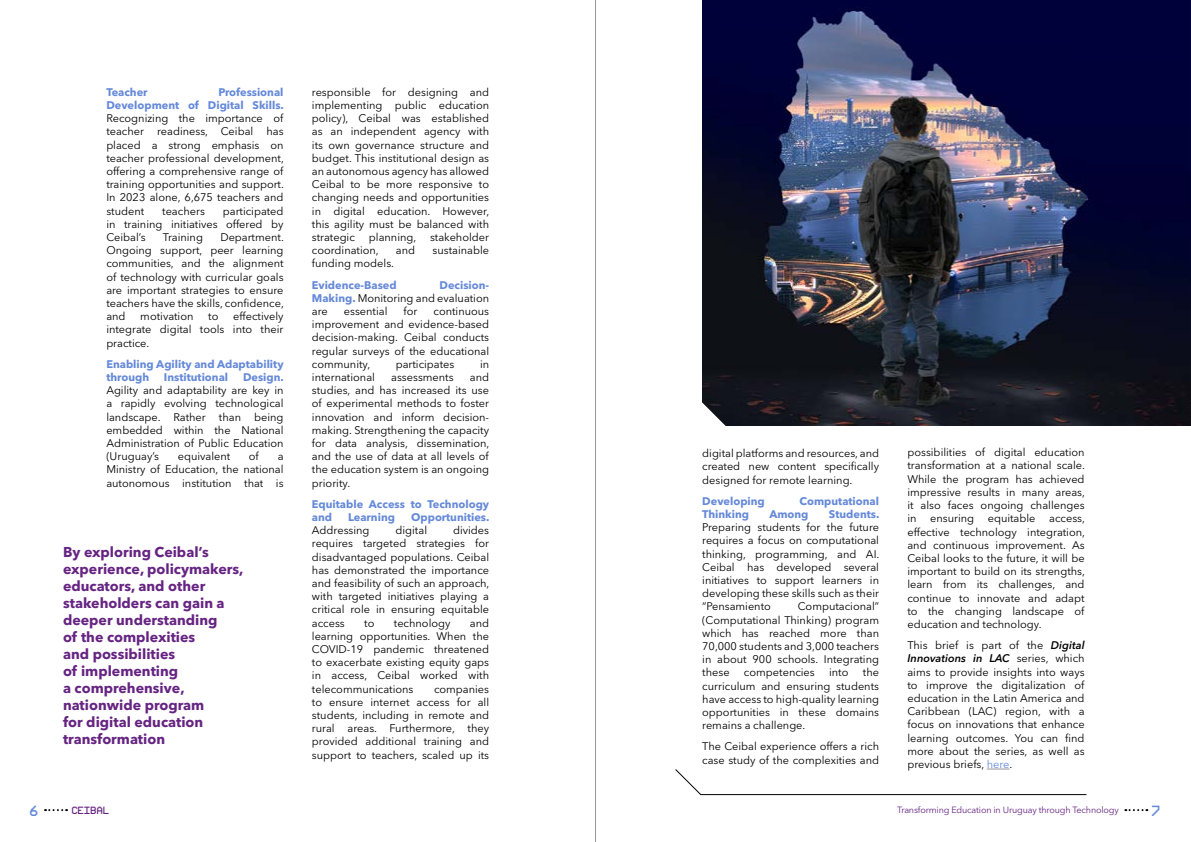
<style>
.page{position:relative;width:1191px;height:842px;background:#fff}
.page>*{position:absolute;margin:0;border:0;box-sizing:border-box;transform-origin:0 0}
.t1{font:700 14.2px/17px "Avenir Next LT Pro";color:#662482}
.t2{font:11px/13.2px "Avenir Next LT Pro";color:#000;text-align:justify}
.t3{font:700 11px/13.2px "Avenir Next LT Pro";color:#6589d9}
.t4{font:10.3px "UAV OSD Mono";color:#6589d9}
.t5{font:9px "Avenir Next LT Pro";letter-spacing:-.015em;color:#662482}
.t6{font:7.3px "UAV OSD Mono";letter-spacing:-.015em;color:#662482}
.s1{font-weight:700;color:#6589d9}
.s2{font-weight:600;font-style:italic}
.s3{color:#6589d9}
</style>
<div class="page">
<svg style="left:45px;top:809px;width:22px;height:2px"></svg>
<svg style="left:1125px;top:809px;width:22px;height:2px"></svg>
<img style="left:702px;top:0;width:489px;height:426px">
<svg style="left:702px;top:400px;width:27px;height:26px"></svg>
<svg style="left:675px;top:768px;width:412px;height:28px"></svg>
<hr style="left:595px;top:0;width:1px;height:842px;background:#939598">
<p class="t3" style="left:106px;top:85px;width:179px;text-align:right">Professional<br>Development of Digital Skills.</p>
<p class="t2" style="left:106px;top:112px;width:179px">Recognizing the importance of teacher readiness, Ceibal has placed a strong emphasis on teacher professional development, offering a comprehensive range of training opportunities and support.<br>In 2023 alone, 6,675 teachers and student</p>
<p class="t2" style="left:312px;top:85px;width:179px">responsible for designing and implementing public education policy), Ceibal was established as an independent agency with its own governance structure and budget. This institutional design as an autonomous agency has allowed Ceibal to be more responsive to changing needs and opportunities in digital education. However, this agility must be balanced with strategic</p>
<p class="t3" style="left:106px;top:85px;width:43px">Teacher</p>
<p class="t2" style="left:106px;top:204px;width:179px;text-indent:116px">participated in training initiatives offered by Ceibal’s</p>
<p class="t2" style="left:162px;top:204px;width:44px">teachers</p>
<p class="t2" style="left:312px;top:231px;width:179px;text-indent:57px">planning, stakeholder coordination,</p>
<p class="t2" style="left:106px;top:231px;width:179px;text-indent:114px">Department.<br>Ongoing support, peer learning communities, and the alignment of technology with curricular goals are important strategies to ensure teachers have the skills, confidence, and</p>
<p class="t2" style="left:163px;top:231px;width:42px">Training</p>
<p class="t2" style="left:396px;top:244px;width:21px">and</p>
<p class="t2" style="left:432px;top:244px;width:58px">sustainable</p>
<p class="t2" style="left:312px;top:257px;width:84px">funding models.</p>
<p class="t3" style="left:312px;top:278px;width:86px">Evidence-Based</p>
<p class="t2" style="left:312px;top:278px;width:179px;text-indent:128px"><span class="s1">Decision-Making.</span> Monitoring and evaluation are</p>
<p class="t2" style="left:344px;top:304px;width:45px">essential</p>
<p class="t2" style="left:403px;top:304px;width:15px">for</p>
<p class="t2" style="left:312px;top:304px;width:179px;text-indent:122px">continuous improvement and evidence-based decision-making. Ceibal conducts regular surveys of the educational community,</p>
<p class="t2" style="left:106px;top:310px;width:179px;text-indent:127px">effectively integrate digital tools into their practice.</p>
<p class="t3" style="left:106px;top:357px;width:179px">Enabling Agility and Adaptability through</p>
<p class="t2" style="left:140px;top:310px;width:55px">motivation</p>
<p class="t2" style="left:208px;top:310px;width:12px">to</p>
<p class="t2" style="left:396px;top:357px;width:60px">participates</p>
<p class="t2" style="left:480px;top:357px;width:11px">in</p>
<p class="t3" style="left:164px;top:370px;width:66px">Institutional</p>
<p class="t3" style="left:243px;top:370px;width:42px">Design.</p>
<p class="t2" style="left:106px;top:384px;width:179px">Agility and adaptability are key in a rapidly evolving technological landscape. Rather than being embedded within the National Administration of Public Education (Uruguay’s</p>
<p class="t2" style="left:312px;top:370px;width:179px;text-indent:158px">and studies, and has increased its use of experimental methods to foster innovation and inform decision&shy;making. Strengthening the capacity for data analysis, dissemination, and the use of data at all levels of the education system is an ongoing priority.</p>
<p class="t3" style="left:312px;top:497px;width:179px">Equitable Access to Technology and</p>
<p class="t2" style="left:312px;top:370px;width:65px">international</p>
<p class="t2" style="left:391px;top:370px;width:64px">assessments</p>
<p class="t2" style="left:106px;top:450px;width:179px;text-indent:171px">a Ministry of Education, the national autonomous institution that is</p>
<p class="t2" style="left:702px;top:447px;width:178px">digital platforms and resources, and created new content specifically designed for remote learning.</p>
<p class="t3" style="left:702px;top:494px;width:64px">Developing</p>
<p class="t3" style="left:799px;top:494px;width:81px">Computational</p>
<p class="t3" style="left:702px;top:507px;width:48px">Thinking</p>
<p class="t3" style="left:769px;top:507px;width:41px">Among</p>
<p class="t3" style="left:829px;top:507px;width:52px">Students.</p>
<p class="t2" style="left:702px;top:521px;width:179px">Preparing students for the future requires a focus on computational thinking, programming, and AI.<br>Ceibal has developed several initiatives to support learners in developing these skills such as their “Pensamiento</p>
<p class="t2" style="left:178px;top:450px;width:54px">equivalent</p>
<p class="t2" style="left:249px;top:450px;width:11px">of</p>
<p class="t3" style="left:348px;top:510px;width:48px">Learning</p>
<p class="t3" style="left:411px;top:510px;width:80px">Opportunities.</p>
<p class="t2" style="left:312px;top:524px;width:59px">Addressing</p>
<p class="t2" style="left:395px;top:524px;width:33px">digital</p>
<p class="t2" style="left:312px;top:524px;width:179px;text-indent:141px">divides requires targeted strategies for disadvantaged populations. Ceibal has demonstrated the importance and feasibility of such an approach, with targeted initiatives playing a critical role in ensuring equitable access</p>
<p class="t1" style="left:63px;top:543px;width:182px">By exploring Ceibal’s experience, policymakers, educators, and other stakeholders can gain a deeper understanding<br>of the complexities<br>and possibilities<br>of implementing<br>a comprehensive, nationwide program<br>for digital education transformation</p>
<p class="t2" style="left:702px;top:600px;width:178px;text-indent:96px">Computacional” (Computational Thinking) program which has reached more than 70,000 students and 3,000 teachers in about 900 schools. Integrating these</p>
<p class="t2" style="left:312px;top:616px;width:179px;text-indent:158px">and learning opportunities. When the COVID-19 pandemic threatened to exacerbate existing equity gaps in access, Ceibal worked with telecommunications</p>
<p class="t2" style="left:364px;top:616px;width:12px">to</p>
<p class="t2" style="left:394px;top:616px;width:58px">technology</p>
<p class="t2" style="left:702px;top:666px;width:178px;text-indent:161px">the curriculum and ensuring students have access to high-quality learning opportunities in these domains remains a challenge.</p>
<p class="t2" style="left:702px;top:740px;width:178px">The Ceibal experience offers a rich case study of the complexities and</p>
<p class="t2" style="left:744px;top:666px;width:72px">competencies</p>
<p class="t2" style="left:829px;top:666px;width:21px">into</p>
<p class="t2" style="left:312px;top:682px;width:179px;text-indent:122px">companies to ensure internet access for all students, including in remote and rural areas. Furthermore, they provided additional training and support to teachers, scaled up its</p>
<p class="t2" style="left:907px;top:446px;width:179px">possibilities of digital education transformation at a national scale.<br>While the program has achieved impressive results in many areas, it also faces ongoing challenges in ensuring equitable access, effective technology integration, and continuous improvement. As Ceibal looks to the future, it will be important to build on its strengths, learn from its challenges, and continue to innovate and adapt to the changing landscape of education and technology.</p>
<p class="t2" style="left:907px;top:639px;width:179px">This brief is part of the <span class="s2">Digital Innovations in LAC</span> series, which aims to provide insights into ways to improve the digitalization of education in the Latin America and Caribbean (LAC) region, with a focus on innovations that enhance learning outcomes. You can find more about the series, as well as previous briefs, <span class="s3">here</span>.</p>
<p class="t4" style="left:30px;top:806px;width:11px">6</p>
<p class="t6" style="left:72px;top:807px;width:39px">Ceibal</p>
<p class="t5" style="left:897px;top:805px;width:223px">Transforming Education in Uruguay through Technology</p>
<p class="t4" style="left:1152px;top:806px;width:11px">7</p>
</div>
